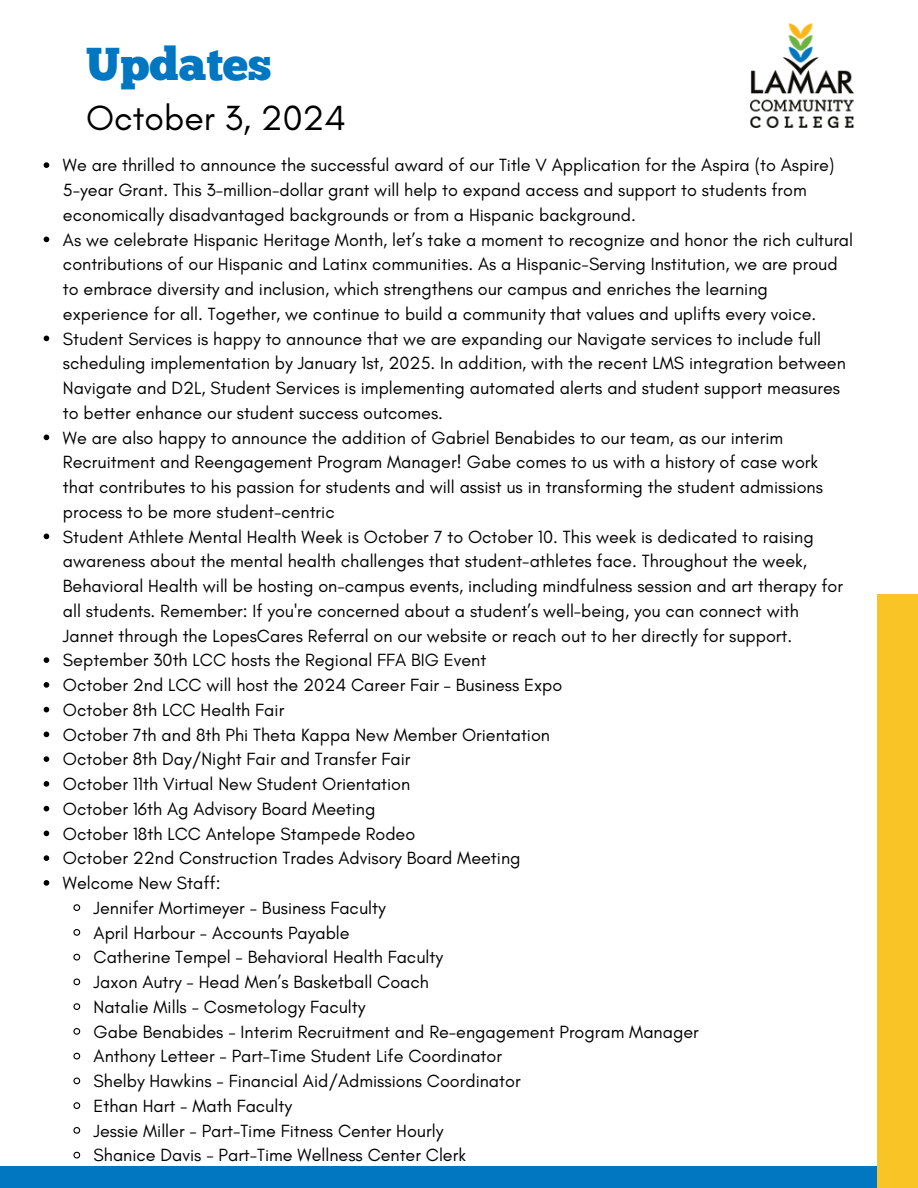
<style>
.page{position:relative;width:918px;height:1188px;background:#fff}
.page>*{position:absolute;margin:0;border:0;box-sizing:border-box;transform-origin:0 0}
.t1{font:46.05px "Chunk Five";color:#0077c0}
.t2{font:35.55px "Glacial Indifference";color:#000}
.t3{font:18px/24.8px "Glacial Indifference";color:#000}
</style>
<div class="page">
<div style="left:0;top:1166px;width:877px;height:22px;background:#0077c0"></div>
<img style="left:751px;top:24px;width:102px;height:103px">
<div style="left:877px;top:594px;width:41px;height:594px;background:#f8c426"></div>
<svg style="left:44px;top:162px;width:5px;height:6px"></svg>
<svg style="left:44px;top:237px;width:5px;height:5px"></svg>
<svg style="left:44px;top:336px;width:5px;height:5px"></svg>
<svg style="left:44px;top:435px;width:5px;height:5px"></svg>
<svg style="left:44px;top:534px;width:5px;height:5px"></svg>
<svg style="left:44px;top:657px;width:5px;height:6px"></svg>
<svg style="left:44px;top:682px;width:5px;height:6px"></svg>
<svg style="left:44px;top:707px;width:5px;height:5px"></svg>
<svg style="left:44px;top:732px;width:5px;height:5px"></svg>
<svg style="left:44px;top:756px;width:5px;height:6px"></svg>
<svg style="left:44px;top:781px;width:5px;height:6px"></svg>
<svg style="left:44px;top:806px;width:5px;height:5px"></svg>
<svg style="left:44px;top:831px;width:5px;height:5px"></svg>
<svg style="left:44px;top:855px;width:5px;height:6px"></svg>
<svg style="left:44px;top:880px;width:5px;height:6px"></svg>
<svg style="left:73px;top:904px;width:8px;height:7px"></svg>
<svg style="left:73px;top:929px;width:8px;height:7px"></svg>
<svg style="left:73px;top:953px;width:8px;height:8px"></svg>
<svg style="left:73px;top:978px;width:8px;height:8px"></svg>
<svg style="left:73px;top:1003px;width:8px;height:7px"></svg>
<svg style="left:73px;top:1028px;width:8px;height:7px"></svg>
<svg style="left:73px;top:1052px;width:8px;height:8px"></svg>
<svg style="left:73px;top:1077px;width:8px;height:8px"></svg>
<svg style="left:73px;top:1102px;width:8px;height:7px"></svg>
<svg style="left:73px;top:1127px;width:8px;height:7px"></svg>
<svg style="left:73px;top:1151px;width:8px;height:8px"></svg>
<p class="t1" style="left:86px;top:45px;width:187px">Updates</p>
<p class="t2" style="left:86px;top:96px;width:261px">October 3, 2024</p>
<h2 class="t3" style="left:63px;top:153px;width:773px">We are thrilled to announce the successful award of our Title V Application for the Aspira (to Aspire)<br>5-year Grant. This 3-million-dollar grant will help to expand access and support to students from economically disadvantaged backgrounds or from a Hispanic background.</h2>
<p class="t3" style="left:63px;top:227px;width:792px">As we celebrate Hispanic Heritage Month, let’s take a moment to recognize and honor the rich cultural contributions of our Hispanic and Latinx communities. As a Hispanic-Serving Institution, we are proud to embrace diversity and inclusion, which strengthens our campus and enriches the learning experience for all. Together, we continue to build a community that values and uplifts every voice.</p>
<p class="t3" style="left:63px;top:326px;width:784px">Student Services is happy to announce that we are expanding our Navigate services to include full scheduling implementation by January 1st, 2025. In addition, with the recent LMS integration between Navigate and D2L, Student Services is implementing automated alerts and student support measures to better enhance our student success outcomes.</p>
<p class="t3" style="left:63px;top:425px;width:762px">We are also happy to announce the addition of Gabriel Benabides to our team, as our interim Recruitment and Reengagement Program Manager! Gabe comes to us with a history of case work that contributes to his passion for students and will assist us in transforming the student admissions process to be more student-centric</p>
<p class="t3" style="left:63px;top:524px;width:782px">Student Athlete Mental Health Week is October 7 to October 10. This week is dedicated to raising awareness about the mental health challenges that student-athletes face. Throughout the week, Behavioral Health will be hosting on-campus events, including mindfulness session and art therapy for all students. Remember: If you're concerned about a student’s well-being, you can connect with Jannet through the LopesCares Referral on our website or reach out to her directly for support.</p>
<p class="t3" style="left:63px;top:648px;width:425px">September 30th LCC hosts the Regional FFA BIG Event</p>
<p class="t3" style="left:63px;top:672px;width:501px">October 2nd LCC will host the 2024 Career Fair – Business Expo</p>
<p class="t3" style="left:63px;top:697px;width:223px">October 8th LCC Health Fair</p>
<p class="t3" style="left:63px;top:722px;width:489px">October 7th and 8th Phi Theta Kappa New Member Orientation</p>
<p class="t3" style="left:63px;top:747px;width:349px">October 8th Day/Night Fair and Transfer Fair</p>
<p class="t3" style="left:63px;top:771px;width:349px">October 11th Virtual New Student Orientation</p>
<p class="t3" style="left:63px;top:796px;width:314px">October 16th Ag Advisory Board Meeting</p>
<p class="t3" style="left:63px;top:821px;width:354px">October 18th LCC Antelope Stampede Rodeo</p>
<p class="t3" style="left:63px;top:846px;width:459px">October 22nd Construction Trades Advisory Board Meeting</p>
<p class="t3" style="left:63px;top:870px;width:159px">Welcome New Staff:</p>
<p class="t3" style="left:94px;top:895px;width:294px">Jennifer Mortimeyer - Business Faculty</p>
<p class="t3" style="left:94px;top:920px;width:258px">April Harbour - Accounts Payable</p>
<p class="t3" style="left:94px;top:945px;width:351px">Catherine Tempel - Behavioral Health Faculty</p>
<p class="t3" style="left:94px;top:969px;width:337px">Jaxon Autry - Head Men’s Basketball Coach</p>
<p class="t3" style="left:94px;top:994px;width:273px">Natalie Mills - Cosmetology Faculty</p>
<p class="t3" style="left:94px;top:1019px;width:607px">Gabe Benabides - Interim Recruitment and Re-engagement Program Manager</p>
<p class="t3" style="left:94px;top:1044px;width:410px">Anthony Letteer - Part-Time Student Life Coordinator</p>
<p class="t3" style="left:94px;top:1068px;width:429px">Shelby Hawkins - Financial Aid/Admissions Coordinator</p>
<p class="t3" style="left:94px;top:1093px;width:200px">Ethan Hart - Math Faculty</p>
<p class="t3" style="left:94px;top:1118px;width:351px">Jessie Miller - Part-Time Fitness Center Hourly</p>
<p class="t3" style="left:94px;top:1143px;width:374px">Shanice Davis - Part-Time Wellness Center Clerk</p>
</div>
